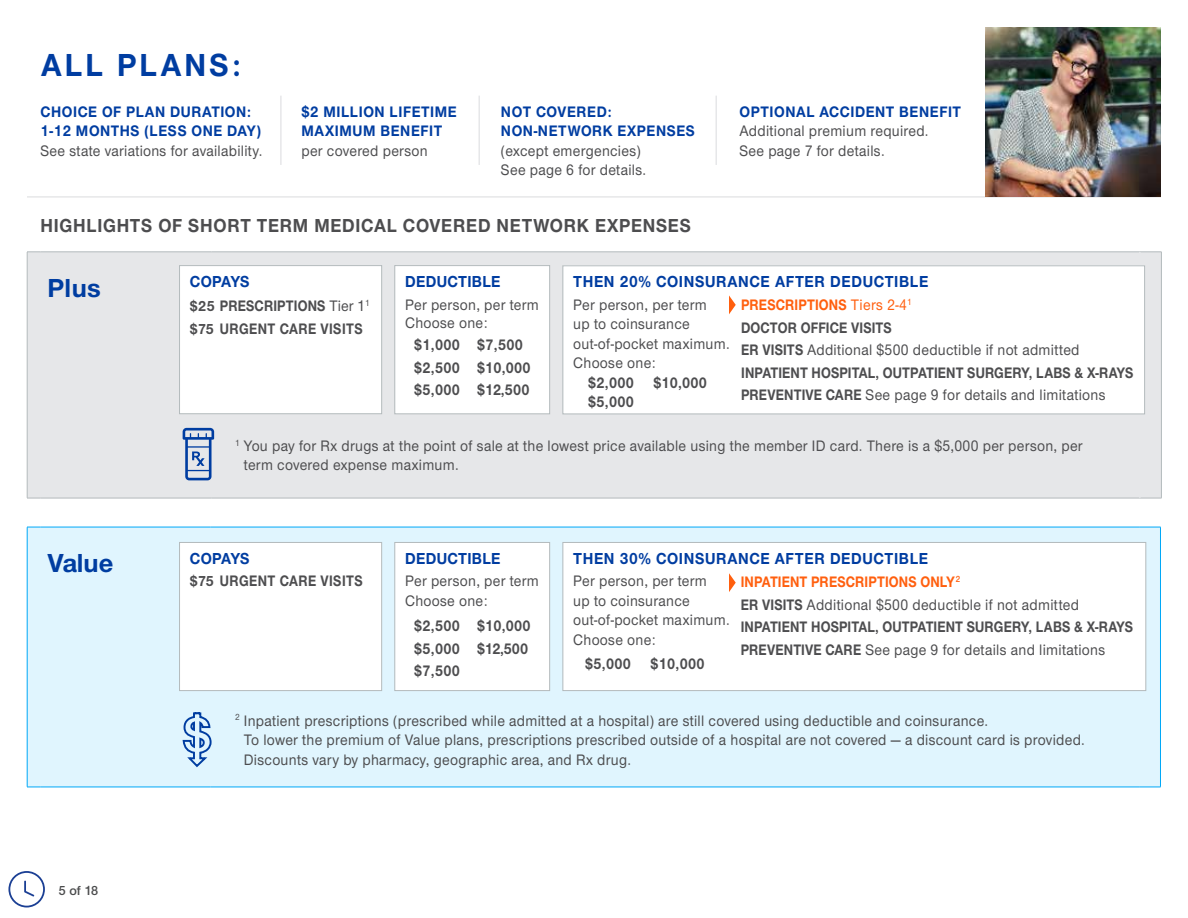
<style>
.page{position:relative;width:1188px;height:918px;background:#fff}
.page>*{position:absolute;margin:0;border:0;box-sizing:border-box;transform-origin:0 0}
.t1{font:700 33px "UHC Sans";letter-spacing:.1em;color:#003da1;scale:.95 1}
.t2{font:700 27px "UHC Sans";color:#003da1}
.t3{font:700 19.5px "UHC Sans";letter-spacing:.04em;color:#4d4d4f;scale:.93 1}
.t4{font:700 16.5px "UHC Sans";letter-spacing:.04em;color:#003da1;scale:.93 1}
.t5{font:700 16.5px "UHC Sans";letter-spacing:.02em;color:#003da1;scale:.93 1}
.t6{font:500 15.75px/19.5px "UHC Sans";letter-spacing:.02em;color:#4d4d4f;scale:.93 1}
.t7{font:700 15.75px/22.5px "UHC Sans";letter-spacing:.01em;color:#4d4d4f;scale:.86 1}
.t8{font:700 15.75px/19.5px "UHC Sans";letter-spacing:.04em;color:#003da1;scale:.93 1}
.t9{font:700 15.75px/22.5px "UHC Sans";letter-spacing:.01em;color:#4d4d4f;scale:.9 1}
.t10{font:700 15.75px "UHC Sans";letter-spacing:.03em;color:#4d4d4f;scale:.86 1}
.t11{font:600 13.5px "UHC Sans";color:#4b4c4d}
.s1{font-size:15px}
.s2{font-weight:500}
.s3{color:#ff5f0e}
.s4{font-weight:500;color:#ff5f0e}
</style>
<div class="page">
<hr style="left:478px;top:96px;width:2px;height:69px;background:#e6e7e9">
<hr style="left:280px;top:96px;width:2px;height:69px;background:#e6e7e9">
<hr style="left:27px;top:196px;width:1134px;height:2px;background:#e6e7e9">
<div style="left:28px;top:528px;width:1132px;height:259px;background:#e0f5fe"></div>
<hr style="left:27px;top:527px;width:1px;height:260px;background:#00a8f7">
<svg style="left:27px;top:527px;width:14px;height:1px"></svg>
<svg style="left:27px;top:787px;width:14px;height:1px"></svg>
<hr style="left:41px;top:527px;width:170px;height:1px;background:#00a8f7">
<hr style="left:41px;top:787px;width:170px;height:1px;background:#00a8f7">
<hr style="left:211px;top:527px;width:928px;height:1px;background:#00a8f7">
<hr style="left:211px;top:787px;width:928px;height:1px;background:#00a8f7">
<svg style="left:1139px;top:527px;width:21px;height:1px"></svg>
<hr style="left:1160px;top:527px;width:1px;height:260px;background:#00a8f7">
<svg style="left:1139px;top:787px;width:22px;height:1px"></svg>
<div style="left:28px;top:253px;width:1133px;height:245px;background:#e6e7e9"></div>
<svg style="left:28px;top:252px;width:13px;height:1px"></svg>
<hr style="left:27px;top:252px;width:1px;height:246px;background:#b3babc">
<hr style="left:41px;top:252px;width:170px;height:1px;background:#b3babc">
<hr style="left:211px;top:252px;width:929px;height:1px;background:#b3babc">
<svg style="left:1141px;top:252px;width:20px;height:1px"></svg>
<hr style="left:1161px;top:252px;width:1px;height:246px;background:#b3babc">
<svg style="left:27px;top:498px;width:14px;height:1px"></svg>
<hr style="left:41px;top:498px;width:170px;height:1px;background:#b3babc">
<hr style="left:211px;top:498px;width:929px;height:1px;background:#b3babc">
<svg style="left:1140px;top:498px;width:22px;height:1px"></svg>
<hr style="left:1139px;top:252px;width:2px;height:246px;background:#e6e7e9">
<div style="left:563px;top:542px;width:583px;height:149px;background:#fff"></div>
<div style="left:563px;top:542px;width:583px;height:149px;border:1px solid #b3babc"></div>
<div style="left:395px;top:266px;width:155px;height:148px;background:#fff"></div>
<div style="left:395px;top:265px;width:155px;height:149px;border:1px solid #b3babc"></div>
<div style="left:395px;top:542px;width:155px;height:149px;background:#fff"></div>
<div style="left:395px;top:542px;width:155px;height:149px;border:1px solid #b3babc"></div>
<svg style="left:183px;top:428px;width:31px;height:52px;background:#91a8ce"></svg>
<hr style="left:716px;top:96px;width:1px;height:69px;background:#e6e7e9">
<img style="left:986px;top:27px;width:175px;height:169px">
<div style="left:563px;top:266px;width:582px;height:148px;background:#fff"></div>
<div style="left:563px;top:266px;width:582px;height:148px;border:1px solid #b3babc"></div>
<svg style="left:182px;top:711px;width:31px;height:58px;background:#a7c6e6"></svg>
<svg style="left:729px;top:573px;width:7px;height:19px"></svg>
<svg style="left:729px;top:295px;width:7px;height:19px"></svg>
<div style="left:180px;top:542px;width:202px;height:149px;background:#fff"></div>
<div style="left:179px;top:542px;width:203px;height:149px;border:1px solid #b3babc"></div>
<div style="left:180px;top:266px;width:202px;height:148px;background:#fff"></div>
<div style="left:179px;top:265px;width:203px;height:149px;border:1px solid #b3babc"></div>
<svg style="left:8px;top:871px;width:37px;height:37px"></svg>
<h1 class="t1" style="left:41px;top:43px;width:212px">ALL PLANS:</h1>
<p class="t8" style="left:40px;top:101px;width:239px">CHOICE OF PLAN DURATION:<br>1-12 MONTHS (LESS ONE DAY)</p>
<p class="t6" style="left:41px;top:140px;width:240px">See state variations for availability.</p>
<p class="t8" style="left:302px;top:101px;width:169px">$2 MILLION LIFETIME<br>MAXIMUM BENEFIT</p>
<p class="t6" style="left:302px;top:140px;width:137px">per covered person</p>
<p class="t8" style="left:501px;top:101px;width:210px">NOT COVERED:<br>NON-NETWORK EXPENSES</p>
<p class="t6" style="left:501px;top:140px;width:158px">(except emergencies)<br>See page 6 for details.</p>
<p class="t3" style="left:40px;top:213px;width:701px">HIGHLIGHTS OF SHORT TERM MEDICAL COVERED NETWORK EXPENSES</p>
<p class="t8" style="left:740px;top:101px;width:240px">OPTIONAL ACCIDENT BENEFIT</p>
<p class="t6" style="left:740px;top:120px;width:205px">Additional premium required.<br>See page 7 for details.</p>
<h2 class="t2" style="left:47px;top:270px;width:55px">Plus</h2>
<h2 class="t2" style="left:47px;top:545px;width:67px">Value</h2>
<p class="t11" style="left:59px;top:881px;width:41px">5 of 18</p>
<p class="t4" style="left:190px;top:270px;width:65px">COPAYS</p>
<p class="t7" style="left:190px;top:294px;width:211px"><span class="s1">$25</span> PRESCRIPTIONS <span class="s2">Tier 1</span><sup>1 </sup><span class="s1">$75</span> URGENT CARE VISITS</p>
<p class="t5" style="left:405px;top:270px;width:104px">DEDUCTIBLE</p>
<p class="t6" style="left:405px;top:295px;width:145px;line-height:18px">Per person, per term<br>Choose one:</p>
<p class="t9" style="left:414px;top:333px;width:131px">$1,000 $7,500 $2,500 $10,000 $5,000 $12,500</p>
<p class="t4" style="left:573px;top:271px;width:383px">THEN 20% COINSURANCE AFTER DEDUCTIBLE</p>
<p class="t6" style="left:573px;top:294px;width:170px">Per person, per term<br>up to coinsurance out-of-pocket maximum.<br>Choose one:</p>
<p class="t9" style="left:588px;top:372px;width:133px;line-height:19.5px">$2,000 $10,000 $5,000</p>
<p class="t7" style="left:741px;top:293px;width:458px"><span class="s3">PRESCRIPTIONS</span> <span class="s4">Tiers 2-4</span><sup>1<br></sup>DOCTOR OFFICE VISITS<br>ER VISITS <span class="s2">Additional $500 deductible if not admitted </span>INPATIENT HOSPITAL, OUTPATIENT SURGERY, LABS &amp; X-RAYS PREVENTIVE CARE <span class="s2">See page 9 for details and limitations</span></p>
<p class="t6" style="left:244px;top:435px;width:903px;text-indent:-9px"><sup>1</sup> You pay for Rx drugs at the point of sale at the lowest price available using the member ID card. There is a $5,000 per person, per term covered expense maximum.</p>
<p class="t4" style="left:190px;top:547px;width:65px">COPAYS</p>
<p class="t10" style="left:190px;top:571px;width:202px"><span class="s1">$75</span> URGENT CARE VISITS</p>
<p class="t5" style="left:405px;top:547px;width:104px">DEDUCTIBLE</p>
<p class="t6" style="left:405px;top:571px;width:145px">Per person, per term<br>Choose one:</p>
<p class="t9" style="left:414px;top:614px;width:131px">$2,500 $10,000 $5,000 $12,500 $7,500</p>
<p class="t4" style="left:573px;top:547px;width:383px">THEN 30% COINSURANCE AFTER DEDUCTIBLE</p>
<p class="t6" style="left:573px;top:571px;width:170px">Per person, per term<br>up to coinsurance out-of-pocket maximum.<br>Choose one:</p>
<p class="t9" style="left:585px;top:652px;width:134px">$5,000 $10,000</p>
<p class="t7" style="left:741px;top:570px;width:458px"><span class="s3">INPATIENT PRESCRIPTIONS ONLY</span><sup>2<br></sup>ER VISITS <span class="s2">Additional $500 deductible if not admitted </span>INPATIENT HOSPITAL, OUTPATIENT SURGERY, LABS &amp; X-RAYS PREVENTIVE CARE <span class="s2">See page 9 for details and limitations</span></p>
<p class="t6" style="left:244px;top:710px;width:906px;text-indent:-9px"><sup>2</sup> Inpatient prescriptions (prescribed while admitted at a hospital) are still covered using deductible and coinsurance.<br>To lower the premium of Value plans, prescriptions prescribed outside of a hospital are not covered — a discount card is provided.<br>Discounts vary by pharmacy, geographic area, and Rx drug.</p>
</div>
